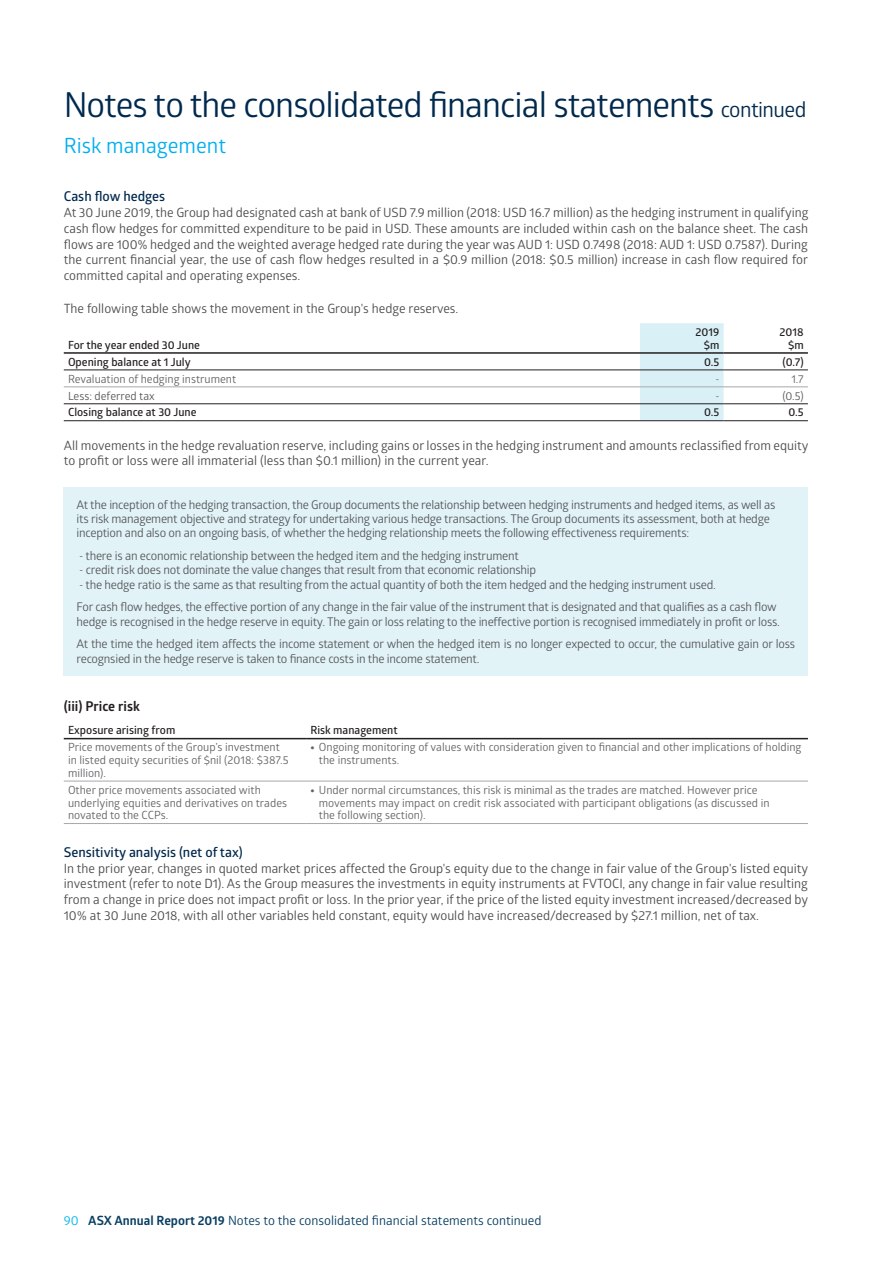
<style>
.page{position:relative;width:893px;height:1263px;background:#fff}
.page>*{position:absolute;margin:0;border:0;box-sizing:border-box;transform-origin:0 0}
.Section_Header{font:34.5px "Glober";letter-spacing:-.025em;color:#00294e}
.t1{font:21px "Glober";color:#00aeef}
.H4_no_line_alignment{font:600 13.5px "Glober";color:#00294e}
.H3_after_table{font:700 13.5px "Glober";color:#231f20}
.p_after_table{font:12.75px/15.8px "Glober";color:#4b4c4d;text-align:justify}
.t2{font:12.75px "Glober";color:#083e61}
.policies{font:12px/14.2px "Glober";letter-spacing:-.02em;color:#57585a}
.Table_Cell_Data{font:11.25px/12.8px "Glober";color:#636366}
.Table_H1_C{font:600 11.25px "Glober";color:#231f20}
.Table_P_R{font:600 11.25px "Glober";color:#231f20}
.Table_P_R-2{font:11.25px "Glober";color:#636366}
.Table_P_R-3{font:11.25px "Glober";color:#57585a}
.Table_Cell_Data-2{font:600 11.25px "Glober";color:#231f20}
.Table_Cell_Data-3{font:11.25px "Glober";color:#57585a}
.s1{font-size:21px}
.s2{font-weight:800}
.s3{color:#00b6f0}
.s4{font-weight:700}
</style>
<div class="page">
<div style="left:640px;top:323px;width:84px;height:97px;background:#d8f0f6"></div>
<hr style="left:64px;top:369px;width:576px;height:1px;background:#231f20">
<hr style="left:640px;top:369px;width:84px;height:1px;background:#231f20">
<hr style="left:724px;top:369px;width:84px;height:1px;background:#231f20">
<hr style="left:64px;top:387px;width:576px;height:1px;background:#a8a9ad">
<hr style="left:640px;top:387px;width:84px;height:1px;background:#a8a9ad">
<hr style="left:724px;top:387px;width:84px;height:1px;background:#a8a9ad">
<hr style="left:64px;top:352px;width:576px;height:2px;background:#231f20">
<hr style="left:640px;top:352px;width:84px;height:2px;background:#231f20">
<hr style="left:724px;top:352px;width:84px;height:2px;background:#231f20">
<hr style="left:64px;top:403px;width:576px;height:1px;background:#231f20">
<hr style="left:640px;top:403px;width:84px;height:1px;background:#231f20">
<hr style="left:724px;top:403px;width:84px;height:1px;background:#231f20">
<hr style="left:64px;top:420px;width:576px;height:1px;background:#231f20">
<hr style="left:640px;top:420px;width:84px;height:1px;background:#231f20">
<hr style="left:724px;top:420px;width:84px;height:1px;background:#231f20">
<div style="left:64px;top:487px;width:744px;height:188px;background:#e2f3f8"></div>
<hr style="left:64px;top:781px;width:242px;height:1px;background:#a8a9ad">
<hr style="left:306px;top:781px;width:502px;height:1px;background:#a8a9ad">
<hr style="left:64px;top:823px;width:242px;height:1px;background:#a8a9ad">
<hr style="left:306px;top:823px;width:502px;height:1px;background:#a8a9ad">
<hr style="left:64px;top:738px;width:242px;height:1px;background:#231f20">
<hr style="left:306px;top:738px;width:502px;height:1px;background:#231f20">
<p class="Section_Header" style="left:64px;top:80px;width:744px">Notes to the consolidated financial statements <span class="s1">continued</span></p>
<p class="t1" style="left:64px;top:131px;width:164px">Risk management</p>
<p class="H4_no_line_alignment" style="left:64px;top:187px;width:103px">Cash flow hedges</p>
<p class="p_after_table" style="left:64px;top:204px;width:746px">At 30 June 2019, the Group had designated cash at bank of USD 7.9 million (2018: USD 16.7 million) as the hedging instrument in qualifying cash flow hedges for committed expenditure to be paid in USD. These amounts are included within cash on the balance sheet. The cash flows are 100% hedged and the weighted average hedged rate during the year was AUD 1: USD 0.7498 (2018: AUD 1: USD 0.7587). During the current financial year, the use of cash flow hedges resulted in a $0.9 million (2018: $0.5 million) increase in cash flow required for committed capital and operating expenses.</p>
<p class="p_after_table" style="left:64px;top:300px;width:396px">The following table shows the movement in the Group's hedge reserves.</p>
<p class="Table_H1_C" style="left:68px;top:337px;width:133px">For the year ended 30 June</p>
<p class="Table_H1_C" style="left:696px;top:324px;width:25px">2019</p>
<p class="Table_H1_C" style="left:704px;top:337px;width:17px">$m</p>
<p class="Table_H1_C" style="left:779px;top:324px;width:26px">2018</p>
<p class="Table_H1_C" style="left:788px;top:337px;width:17px">$m</p>
<p class="Table_P_R" style="left:68px;top:354px;width:124px">Opening balance at 1 July</p>
<p class="Table_Cell_Data-2" style="left:704px;top:354px;width:17px">0.5</p>
<p class="Table_Cell_Data-2" style="left:783px;top:354px;width:23px">(0.7)</p>
<p class="Table_P_R-2" style="left:68px;top:371px;width:170px">Revaluation of hedging instrument</p>
<p class="Table_Cell_Data" style="left:715px;top:372px;width:6px">-</p>
<p class="Table_Cell_Data" style="left:791px;top:372px;width:14px">1.7</p>
<p class="Table_P_R-3" style="left:68px;top:388px;width:88px">Less: deferred tax</p>
<p class="Table_Cell_Data-3" style="left:715px;top:388px;width:6px">-</p>
<p class="Table_Cell_Data-3" style="left:782px;top:388px;width:23px">(0.5)</p>
<p class="Table_P_R" style="left:68px;top:405px;width:130px">Closing balance at 30 June</p>
<p class="Table_Cell_Data-2" style="left:704px;top:405px;width:17px">0.5</p>
<p class="Table_Cell_Data-2" style="left:788px;top:405px;width:17px">0.5</p>
<p class="p_after_table" style="left:64px;top:437px;width:746px">All movements in the hedge revaluation reserve, including gains or losses in the hedging instrument and amounts reclassified from equity to profit or loss were all immaterial (less than $0.1 million) in the current year.</p>
<p class="policies" style="left:77px;top:497px;width:700px">At the inception of the hedging transaction, the Group documents the relationship between hedging instruments and hedged items, as well as its risk management objective and strategy for undertaking various hedge transactions. The Group documents its assessment, both at hedge inception and also on an ongoing basis, of whether the hedging relationship meets the following effectiveness requirements:</p>
<p class="policies" style="left:79px;top:548px;width:441px">- there is an economic relationship between the hedged item and the hedging instrument</p>
<p class="policies" style="left:79px;top:562px;width:459px">- credit risk does not dominate the value changes that result from that economic relationship</p>
<p class="policies" style="left:79px;top:577px;width:638px">- the hedge ratio is the same as that resulting from the actual quantity of both the item hedged and the hedging instrument used.</p>
<p class="policies" style="left:77px;top:599px;width:705px">For cash flow hedges, the effective portion of any change in the fair value of the instrument that is designated and that qualifies as a cash flow hedge is recognised in the hedge reserve in equity. The gain or loss relating to the ineffective portion is recognised immediately in profit or loss.</p>
<p class="policies" style="left:77px;top:636px;width:720px">At the time the hedged item affects the income statement or when the hedged item is no longer expected to occur, the cumulative gain or loss recognsied in the hedge reserve is taken to finance costs in the income statement.</p>
<p class="H3_after_table" style="left:64px;top:697px;width:78px">(iii) Price risk</p>
<p class="Table_H1_C" style="left:68px;top:722px;width:109px">Exposure arising from</p>
<p class="Table_H1_C" style="left:310px;top:722px;width:89px">Risk management</p>
<p class="Table_Cell_Data" style="left:68px;top:740px;width:222px">Price movements of the Group’s investment in listed equity securities of $nil (2018: $387.5 million).</p>
<p class="Table_Cell_Data" style="left:319px;top:740px;width:484px;text-indent:-9px"><span class="s2">•</span> Ongoing monitoring of values with consideration given to financial and other implications of holding the instruments.</p>
<p class="Table_Cell_Data" style="left:68px;top:783px;width:221px">Other price movements associated with underlying equities and derivatives on trades novated to the CCPs.</p>
<p class="Table_Cell_Data" style="left:319px;top:783px;width:452px;text-indent:-9px"><span class="s2">•</span> Under normal circumstances, this risk is minimal as the trades are matched. However price movements may impact on credit risk associated with participant obligations (as discussed in the following section).</p>
<h4 class="H4_no_line_alignment" style="left:64px;top:843px;width:181px">Sensitivity analysis (net of tax)</h4>
<p class="p_after_table" style="left:64px;top:860px;width:746px">In the prior year, changes in quoted market prices affected the Group's equity due to the change in fair value of the Group's listed equity investment (refer to note D1). As the Group measures the investments in equity instruments at FVTOCI, any change in fair value resulting from a change in price does not impact profit or loss. In the prior year, if the price of the listed equity investment increased/decreased by 10% at 30 June 2018, with all other variables held constant, equity would have increased/decreased by $27.1 million, net of tax.</p>
<p class="t2" style="left:64px;top:1212px;width:479px"><span class="s3">90</span> <span class="s4">ASX Annual Report 2019</span> Notes to the consolidated financial statements continued</p>
</div>
